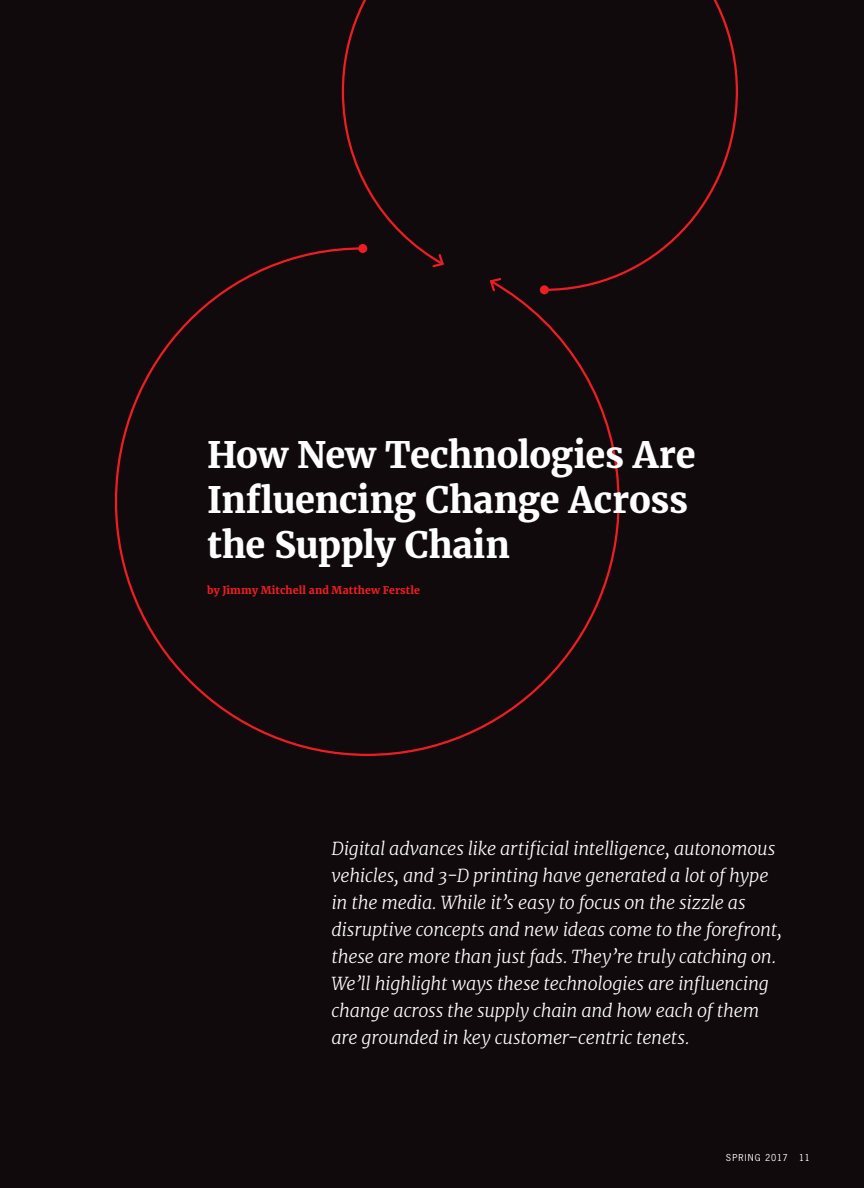
<style>
.page{position:relative;width:864px;height:1188px;background:#110a0c}
.page>*{position:absolute;margin:0;border:0;box-sizing:border-box;transform-origin:0 0}
.Title_24_30{font:700 36px/45px "Merriweather";letter-spacing:-.01em;color:#fff}
.Summary_Under_Author{font:italic 300 18px/27px "Merriweather";letter-spacing:-.015em;color:#fff}
.Author_Under_Title_7{font:700 10.5px "Merriweather";letter-spacing:.01em;color:#ee1d23}
.t1{font:9px "News Gothic Std";letter-spacing:.125em;color:#fff}
</style>
<div class="page">
<svg style="left:114px;top:248px;width:506px;height:508px"></svg>
<svg style="left:488px;top:292px;width:15px;height:1px"></svg>
<svg style="left:341px;top:0;width:397px;height:292px"></svg>
<div style="left:540px;top:285px;width:9px;height:9px;background:#ee1d23;border-radius:50%"></div>
<svg style="left:431px;top:252px;width:14px;height:17px"></svg>
<p class="Title_24_30" style="left:207px;top:432px;width:490px">How New Technologies Are<br>Influencing Change Across the Supply Chain</p>
<p class="Author_Under_Title_7" style="left:207px;top:583px;width:214px">by Jimmy Mitchell and Matthew Ferstle</p>
<p class="Summary_Under_Author" style="left:332px;top:835px;width:452px">Digital advances like artificial intelligence, autonomous vehicles, and 3-D printing have generated a lot of hype in the media. While it’s easy to focus on the sizzle as disruptive concepts and new ideas come to the forefront, these are more than just fads. They’re truly catching on.<br>We’ll highlight ways these technologies are influencing change across the supply chain and how each of them are grounded in key customer-centric tenets.</p>
<p class="t1" style="left:726px;top:1152px;width:63px">SPRING 2017</p>
<p class="t1" style="left:799px;top:1152px;width:12px">11</p>
</div>
